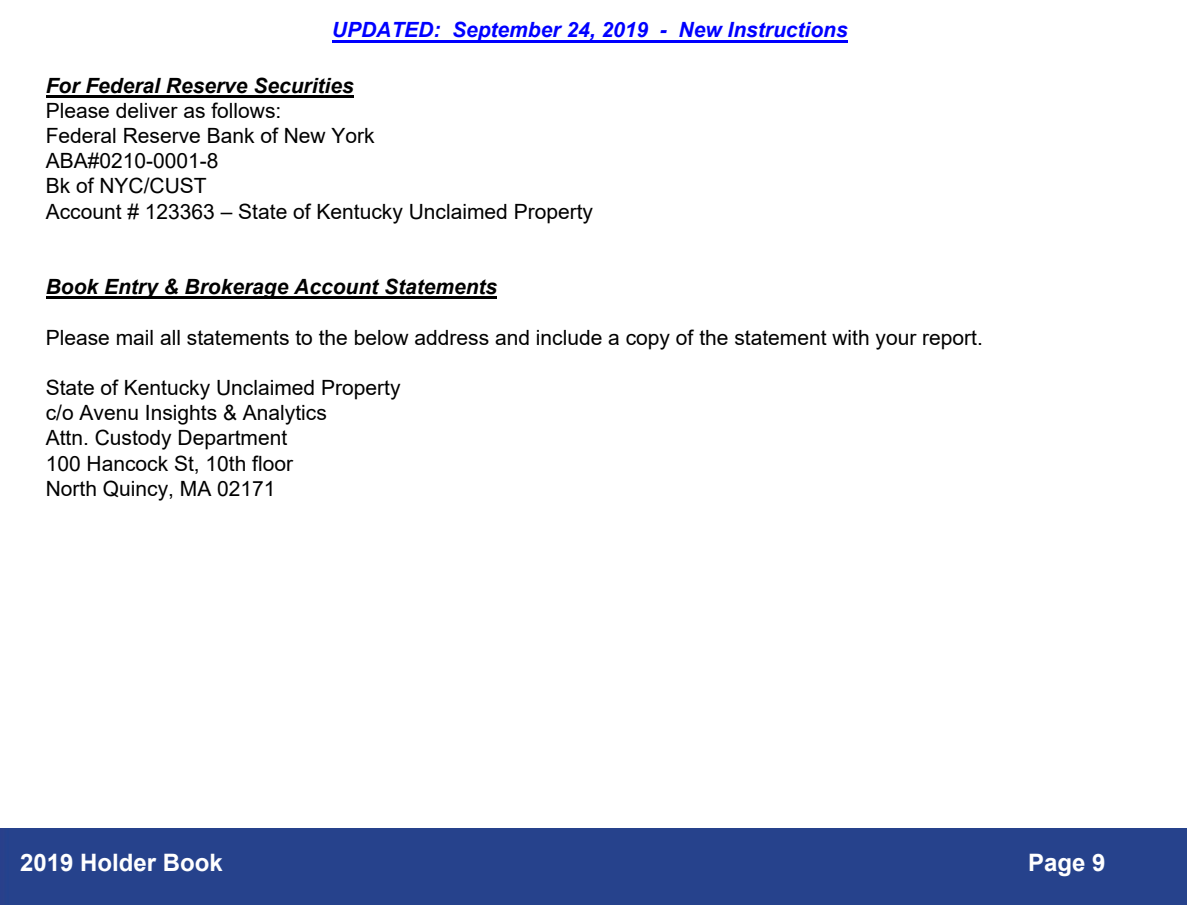
<style>
.page{position:relative;width:1188px;height:918px;background:#fff}
.page>*{position:absolute;margin:0;border:0;box-sizing:border-box;transform-origin:0 0}
.t1{font:700 24px "Arial";color:#fff}
.t2{font:21px/25.2px "Arial";color:#000}
.t3{font:italic 700 21px "Arial";color:#000}
.t4{font:italic 700 21px "Arial";color:#00f}
</style>
<div class="page">
<div style="left:0;top:829px;width:1187px;height:75px;background:#26428c"></div>
<hr style="left:332px;top:40px;width:516px;height:2px;background:#00f">
<hr style="left:46px;top:297px;width:451px;height:2px;background:#000">
<hr style="left:46px;top:95px;width:307px;height:2px;background:#000">
<p class="t4" style="left:332px;top:16px;width:517px">UPDATED: September 24, 2019 - New Instructions</p>
<p class="t3" style="left:46px;top:71px;width:310px">For Federal Reserve Securities</p>
<p class="t2" style="left:46px;top:98px;width:549px">Please deliver as follows:<br>Federal Reserve Bank of New York<br>ABA#0210-0001-8<br>Bk of NYC/CUST<br>Account # 123363 – State of Kentucky Unclaimed Property</p>
<p class="t3" style="left:46px;top:273px;width:453px">Book Entry &amp; Brokerage Account Statements</p>
<p class="t2" style="left:46px;top:324px;width:939px">Please mail all statements to the below address and include a copy of the statement with your report.</p>
<p class="t2" style="left:46px;top:375px;width:356px">State of Kentucky Unclaimed Property c/o Avenu Insights &amp; Analytics<br>Attn. Custody Department<br>100 Hancock St, 10th floor<br>North Quincy, MA 02171</p>
<p class="t1" style="left:20px;top:846px;width:204px">2019 Holder Book</p>
<p class="t1" style="left:1028px;top:845px;width:79px">Page 9</p>
</div>
